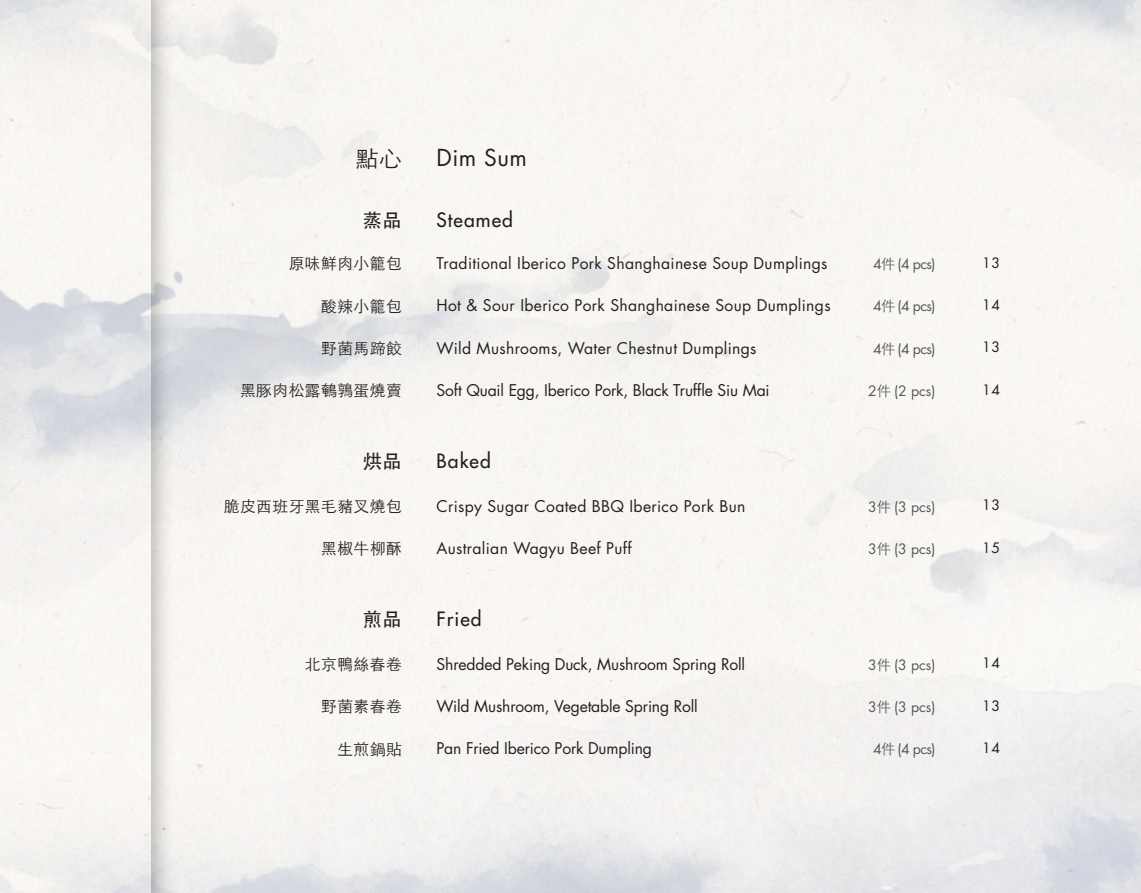
<style>
.page{position:relative;width:1141px;height:893px;background:#fff}
.page>*{position:absolute;margin:0;border:0;box-sizing:border-box;transform-origin:0 0}
.TITLE___ENGLISH{font:22.75px "Futura";letter-spacing:.02em;color:#231f20}
.TITLE___CHINESE{font:300 22.75px "ST Heiti SC";color:#231f20}
.English_Item{font:500 19.25px "Futura CE";letter-spacing:.055em;color:#231f20}
.Chinese_Item{font:500 19.25px "ST Heiti SC";color:#231f20}
.English_Item-2{font:15.75px "Futura";letter-spacing:.02em;color:#231f20}
.English_Item-3{font:15.75px "Futura";letter-spacing:-.01em;color:#231f20}
.Chinese_Item-2{font:300 15.75px "ST Heiti SC";letter-spacing:.03em;color:#231f20}
.English_Item-4{font:14px "Futura";color:#57585a}
.Price_Column{font:14px "Futura";letter-spacing:.04em;color:#231f20}
.s1{font-family:"ST Heiti SC";font-weight:300}
</style>
<div class="page">
<div style="left:150px;top:0;width:991px;height:893px;background:#231f20;opacity:.75"></div>
<p class="TITLE___CHINESE" style="left:356px;top:139px;width:47px">點心</p>
<p class="TITLE___ENGLISH" style="left:437px;top:144px;width:92px">Dim Sum</p>
<p class="Chinese_Item" style="left:363px;top:210px;width:41px">蒸品</p>
<p class="English_Item" style="left:437px;top:206px;width:78px">Steamed</p>
<p class="Chinese_Item-2" style="left:289px;top:250px;width:115px">原味鮮肉小籠包</p>
<p class="English_Item-2" style="left:437px;top:253px;width:392px">Traditional Iberico Pork Shanghainese Soup Dumplings</p>
<p class="English_Item-4" style="left:873px;top:255px;width:64px">4<span class="s1">件</span> (4 pcs)</p>
<p class="Price_Column" style="left:982px;top:254px;width:19px">13</p>
<p class="Chinese_Item-2" style="left:321px;top:292px;width:82px">酸辣小籠包</p>
<p class="English_Item-2" style="left:437px;top:296px;width:396px">Hot &amp; Sour Iberico Pork Shanghainese Soup Dumplings</p>
<p class="English_Item-4" style="left:873px;top:297px;width:64px">4<span class="s1">件</span> (4 pcs)</p>
<p class="Price_Column" style="left:982px;top:296px;width:19px">14</p>
<p class="Chinese_Item-2" style="left:321px;top:335px;width:82px">野菌馬蹄餃</p>
<p class="English_Item-2" style="left:437px;top:338px;width:321px">Wild Mushrooms, Water Chestnut Dumplings</p>
<p class="English_Item-4" style="left:873px;top:340px;width:64px">4<span class="s1">件</span> (4 pcs)</p>
<p class="Price_Column" style="left:982px;top:338px;width:19px">13</p>
<p class="Chinese_Item-2" style="left:240px;top:377px;width:163px">黑豚肉松露鵪鶉蛋燒賣</p>
<p class="English_Item-3" style="left:437px;top:380px;width:335px">Soft Quail Egg, Iberico Pork, Black Truffle Siu Mai</p>
<p class="English_Item-4" style="left:868px;top:382px;width:69px">2<span class="s1">件</span> (2 pcs)</p>
<p class="Price_Column" style="left:982px;top:381px;width:19px">14</p>
<p class="Chinese_Item" style="left:363px;top:450px;width:41px">烘品</p>
<p class="English_Item" style="left:437px;top:447px;width:56px">Baked</p>
<p class="Chinese_Item-2" style="left:224px;top:493px;width:179px">脆皮西班牙黑毛豬叉燒包</p>
<p class="English_Item-2" style="left:437px;top:496px;width:310px">Crispy Sugar Coated BBQ Iberico Pork Bun</p>
<p class="English_Item-4" style="left:868px;top:498px;width:69px">3<span class="s1">件</span> (3 pcs)</p>
<p class="Price_Column" style="left:982px;top:496px;width:19px">13</p>
<p class="Chinese_Item-2" style="left:321px;top:535px;width:82px">黑椒牛柳酥</p>
<p class="English_Item-2" style="left:437px;top:538px;width:197px">Australian Wagyu Beef Puff</p>
<p class="English_Item-4" style="left:868px;top:540px;width:69px">3<span class="s1">件</span> (3 pcs)</p>
<p class="Price_Column" style="left:982px;top:538px;width:19px">15</p>
<p class="Chinese_Item" style="left:363px;top:608px;width:41px">煎品</p>
<p class="English_Item" style="left:437px;top:605px;width:47px">Fried</p>
<p class="Chinese_Item-2" style="left:305px;top:651px;width:98px">北京鴨絲春卷</p>
<p class="English_Item-3" style="left:437px;top:654px;width:310px">Shredded Peking Duck, Mushroom Spring Roll</p>
<p class="English_Item-4" style="left:868px;top:655px;width:69px">3<span class="s1">件</span> (3 pcs)</p>
<p class="Price_Column" style="left:982px;top:654px;width:19px">14</p>
<p class="Chinese_Item-2" style="left:321px;top:693px;width:82px">野菌素春卷</p>
<p class="English_Item-3" style="left:437px;top:696px;width:263px">Wild Mushroom, Vegetable Spring Roll</p>
<p class="English_Item-4" style="left:868px;top:698px;width:69px">3<span class="s1">件</span> (3 pcs)</p>
<p class="Price_Column" style="left:982px;top:696px;width:19px">13</p>
<p class="Chinese_Item-2" style="left:337px;top:735px;width:66px">生煎鍋貼</p>
<p class="English_Item-3" style="left:437px;top:738px;width:217px">Pan Fried Iberico Pork Dumpling</p>
<p class="English_Item-4" style="left:873px;top:740px;width:64px">4<span class="s1">件</span> (4 pcs)</p>
<p class="Price_Column" style="left:982px;top:739px;width:19px">14</p>
</div>
